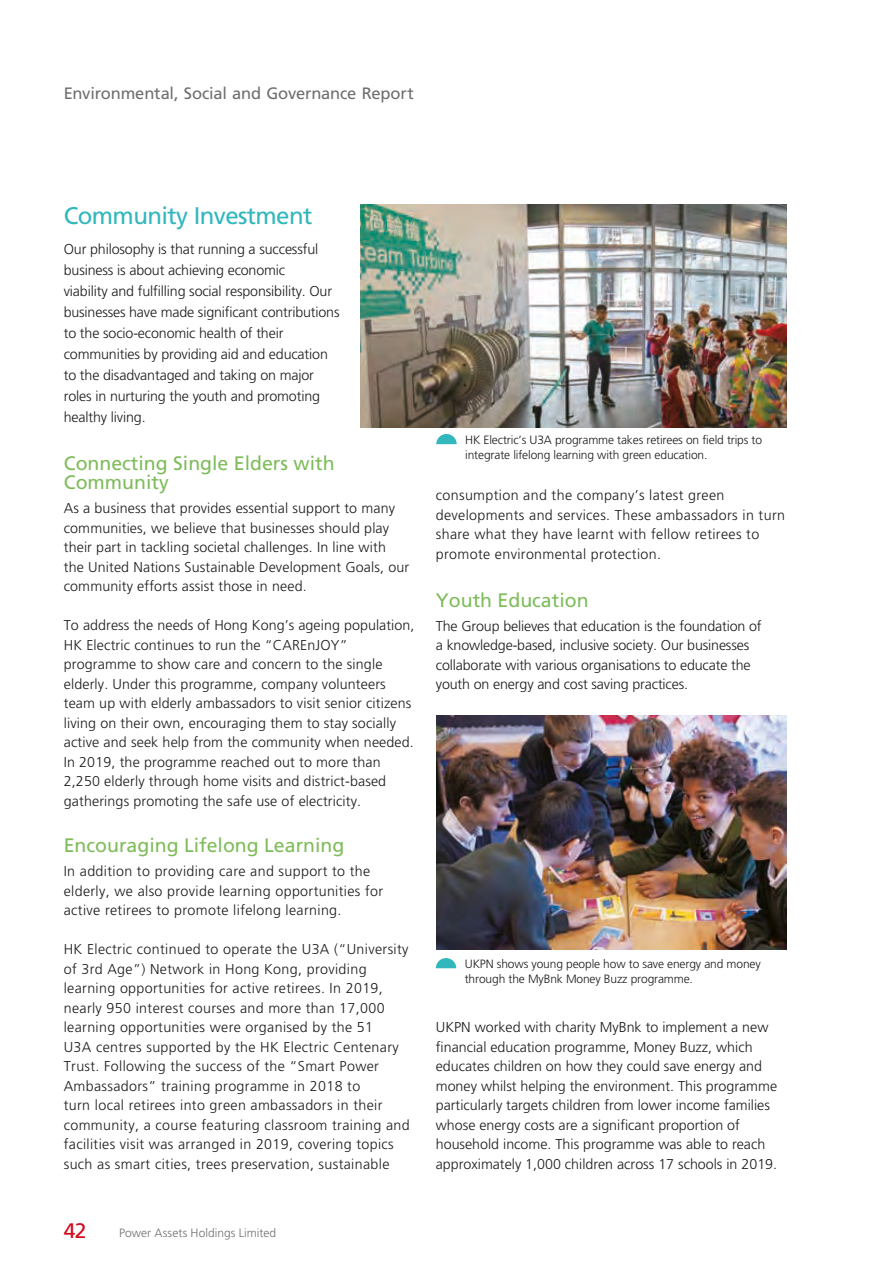
<style>
.page{position:relative;width:893px;height:1263px;background:#fff}
.page>*{position:absolute;margin:0;border:0;box-sizing:border-box;transform-origin:0 0}
.t1{font:24px "Frutiger LT Std";letter-spacing:-.025em;color:#31b7bc}
.t2{font:21px "Frutiger LT Std";color:#d2081d}
.t3{font:19.5px/19.5px "Frutiger LT Std";color:#7ebc5a}
.t4{font:16.5px "Frutiger LT Std";letter-spacing:-.01em;color:#6f6f6f}
.t5{font:300 14.25px/19.5px "Frutiger LT Std";letter-spacing:.01em;color:#1c1c1b}
.t6{font:300 14.25px/21px "Frutiger LT Std";letter-spacing:-.01em;color:#1c1c1b}
.t7{font:300 12px/15px "Frutiger LT Std";letter-spacing:-.01em;color:#1c1c1b}
.t8{font:300 12px "Frutiger LT Std";color:#6f6f6f}
</style>
<div class="page">
<img style="left:361px;top:204px;width:426px;height:223px">
<svg style="left:436px;top:434px;width:21px;height:10px"></svg>
<img style="left:436px;top:716px;width:351px;height:233px">
<svg style="left:436px;top:958px;width:20px;height:10px"></svg>
<p class="t4" style="left:64px;top:83px;width:352px">Environmental, Social and Governance Report</p>
<h1 class="t1" style="left:64px;top:202px;width:250px">Community Investment</h1>
<p class="t6" style="left:64px;top:238px;width:277px">Our philosophy is that running a successful business is about achieving economic<br>viability and fulfilling social responsibility. Our businesses have made significant contributions to the socio-economic health of their communities by providing aid and education to the disadvantaged and taking on major roles in nurturing the youth and promoting healthy living.</p>
<h3 class="t3" style="left:64px;top:453px;width:272px">Connecting Single Elders with<br>Community</h3>
<p class="t5" style="left:64px;top:499px;width:347px">As a business that provides essential support to many communities, we believe that businesses should play their part in tackling societal challenges. In line with the United Nations Sustainable Development Goals, our community efforts assist those in need.</p>
<p class="t5" style="left:64px;top:616px;width:352px">To address the needs of Hong Kong’s ageing population, HK Electric continues to run the “CAREnJOY” programme to show care and concern to the single elderly. Under this programme, company volunteers team up with elderly ambassadors to visit senior citizens living on their own, encouraging them to stay socially active and seek help from the community when needed.<br>In 2019, the programme reached out to more than 2,250 elderly through home visits and district-based gatherings promoting the safe use of electricity.</p>
<h3 class="t3" style="left:64px;top:836px;width:282px">Encouraging Lifelong Learning</h3>
<p class="t5" style="left:64px;top:862px;width:321px">In addition to providing care and support to the elderly, we also provide learning opportunities for active retirees to promote lifelong learning.</p>
<p class="t5" style="left:64px;top:940px;width:347px">HK Electric continued to operate the U3A (“University of 3rd Age”) Network in Hong Kong, providing learning opportunities for active retirees. In 2019, nearly 950 interest courses and more than 17,000 learning opportunities were organised by the 51<br>U3A centres supported by the HK Electric Centenary Trust. Following the success of the “Smart Power Ambassadors” training programme in 2018 to<br>turn local retirees into green ambassadors in their community, a course featuring classroom training and facilities visit was arranged in 2019, covering topics such as smart cities, trees preservation, sustainable</p>
<h2 class="t2" style="left:64px;top:1218px;width:24px">42</h2>
<p class="t8" style="left:119px;top:1226px;width:159px">Power Assets Holdings Limited</p>
<p class="t7" style="left:465px;top:432px;width:298px">HK Electric’s U3A programme takes retirees on field trips to integrate lifelong learning with green education.</p>
<p class="t5" style="left:436px;top:486px;width:351px">consumption and the company’s latest green developments and services. These ambassadors in turn share what they have learnt with fellow retirees to promote environmental protection.</p>
<h3 class="t3" style="left:436px;top:591px;width:154px">Youth Education</h3>
<p class="t6" style="left:436px;top:616px;width:327px;line-height:19.5px">The Group believes that education is the foundation of a knowledge-based, inclusive society. Our businesses collaborate with various organisations to educate the youth on energy and cost saving practices.</p>
<p class="t7" style="left:465px;top:956px;width:297px">UKPN shows young people how to save energy and money through the MyBnk Money Buzz programme.</p>
<p class="t5" style="left:436px;top:1018px;width:343px">UKPN worked with charity MyBnk to implement a new financial education programme, Money Buzz, which educates children on how they could save energy and money whilst helping the environment. This programme particularly targets children from lower income families whose energy costs are a significant proportion of household income. This programme was able to reach approximately 1,000 children across 17 schools in 2019.</p>
</div>
